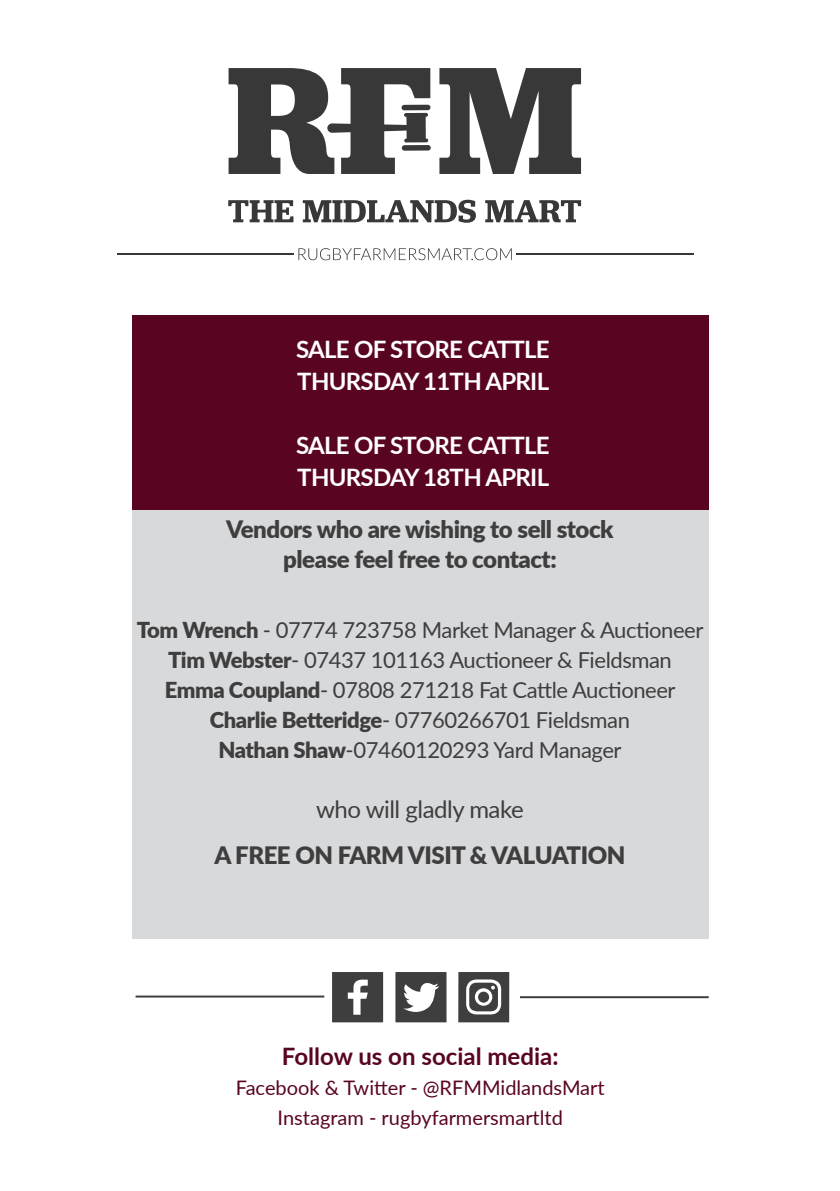
<style>
.page{position:relative;width:840px;height:1191px;background:#fff}
.page>*{position:absolute;margin:0;border:0;box-sizing:border-box;transform-origin:0 0}
.t1{font:900 24px "Lato";letter-spacing:-.02em;color:#3e3e3f}
.t2{font:700 24px "Lato";letter-spacing:-.03em;color:#fff}
.t3{font:700 24px "Lato";color:#590521}
.t4{font:24px "Lato";letter-spacing:-.02em;color:#3e3e3f}
.t5{font:22px "Lato";letter-spacing:-.02em;color:#3e3e3f}
.t6{font:20px "Lato";color:#590521}
.s1{font-weight:900}
</style>
<div class="page">
<div style="left:132px;top:315px;width:576px;height:624px;background:#d8d9db"></div>
<div style="left:132px;top:315px;width:576px;height:195px;background:#590521"></div>
<svg style="left:395px;top:972px;width:51px;height:50px"></svg>
<svg style="left:332px;top:972px;width:51px;height:50px;background:#59595a"></svg>
<svg style="left:458px;top:972px;width:51px;height:50px;background:#656566"></svg>
<hr style="left:135px;top:995px;width:189px;height:2px;background:#3e3e3f">
<hr style="left:519px;top:996px;width:189px;height:2px;background:#3e3e3f">
<svg style="left:298px;top:248px;width:213px;height:12px"></svg>
<svg style="left:228px;top:68px;width:352px;height:106px"></svg>
<svg style="left:228px;top:200px;width:352px;height:23px"></svg>
<hr style="left:117px;top:253px;width:176px;height:2px;background:#383839">
<hr style="left:516px;top:253px;width:176px;height:2px;background:#383839">
<p class="t2" style="left:296px;top:332px;width:255px">SALE OF STORE CATTLE</p>
<p class="t2" style="left:297px;top:364px;width:253px">THURSDAY 11TH APRIL</p>
<p class="t2" style="left:296px;top:428px;width:255px">SALE OF STORE CATTLE</p>
<p class="t2" style="left:297px;top:460px;width:253px">THURSDAY 18TH APRIL</p>
<p class="t1" style="left:226px;top:511px;width:389px">Vendors who are wishing to sell stock</p>
<p class="t1" style="left:283px;top:541px;width:275px">please feel free to contact:</p>
<p class="t5" style="left:137px;top:614px;width:568px"><span class="s1">Tom Wrench</span> - 07774 723758 Market Manager &amp; Auctioneer</p>
<p class="t5" style="left:168px;top:644px;width:505px"><span class="s1">Tim Webster</span>- 07437 101163 Auctioneer &amp; Fieldsman</p>
<p class="t5" style="left:165px;top:674px;width:512px"><span class="s1">Emma Coupland</span>- 07808 271218 Fat Cattle Auctioneer</p>
<p class="t5" style="left:210px;top:704px;width:421px"><span class="s1">Charlie Betteridge</span>- 07760266701 Fieldsman</p>
<p class="t5" style="left:218px;top:734px;width:404px"><span class="s1">Nathan Shaw</span>-07460120293 Yard Manager</p>
<p class="t4" style="left:316px;top:792px;width:209px">who will gladly make</p>
<p class="t1" style="left:214px;top:837px;width:412px">A FREE ON FARM VISIT &amp; VALUATION</p>
<p class="t3" style="left:282px;top:1038px;width:278px">Follow us on social media:</p>
<p class="t6" style="left:236px;top:1073px;width:370px">Facebook &amp; Twitter - @RFMMidlandsMart</p>
<p class="t6" style="left:277px;top:1103px;width:286px">Instagram - rugbyfarmersmartltd</p>
</div>
